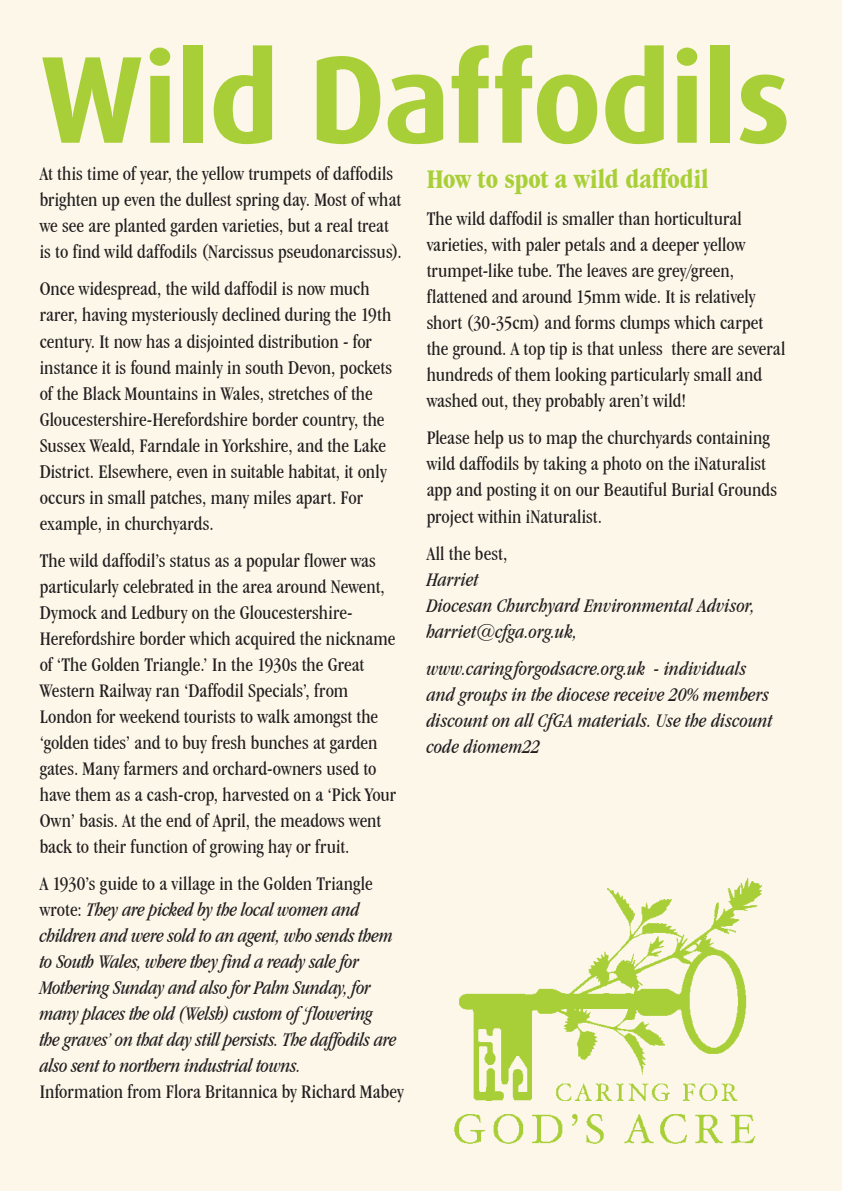
<style>
.page{position:relative;width:842px;height:1191px;background:#fcf7e9}
.page>*{position:absolute;margin:0;border:0;box-sizing:border-box;transform-origin:0 0}
.t1{font:700 124px "Dax OT";letter-spacing:-.015em;color:#a9cf38}
.t2{font:700 condensed 28px "Garamond IT Cby BT";color:#a9cf38}
.t3{font:condensed 20px/26px "Garamond IT Cby BT";color:#231f20}
.t4{font:italic condensed 20px/26px "Garamond IT Cby BT";letter-spacing:-.005em;color:#231f20}
.s1{font-style:normal}
</style>
<div class="page">
<img style="left:454px;top:878px;width:308px;height:266px">
<h1 class="t1" style="left:40px;top:20px;width:753px">Wild Daffodils</h1>
<p class="t3" style="left:40px;top:160px;width:363px">At this time of year, the yellow trumpets of daffodils brighten up even the dullest spring day. Most of what we see are planted garden varieties, but a real treat is to find wild daffodils (Narcissus pseudonarcissus).</p>
<p class="t3" style="left:40px;top:276px;width:354px">Once widespread, the wild daffodil is now much rarer, having mysteriously declined during the 19th century. It now has a disjointed distribution - for instance it is found mainly in south Devon, pockets of the Black Mountains in Wales, stretches of the Gloucestershire-Herefordshire border country, the Sussex Weald, Farndale in Yorkshire, and the Lake District. Elsewhere, even in suitable habitat, it only occurs in small patches, many miles apart. For example, in churchyards.</p>
<p class="t3" style="left:40px;top:547px;width:358px">The wild daffodil’s status as a popular flower was particularly celebrated in the area around Newent, Dymock and Ledbury on the Gloucestershire-Herefordshire border which acquired the nickname of ‘The Golden Triangle.’ In the 1930s the Great Western Railway ran ‘Daffodil Specials’, from London for weekend tourists to walk amongst the ‘golden tides’ and to buy fresh bunches at garden gates. Many farmers and orchard-owners used to have them as a cash-crop, harvested on a ‘Pick Your Own’ basis. At the end of April, the meadows went back to their function of growing hay or fruit.</p>
<p class="t4" style="left:40px;top:870px;width:359px"><span class="s1">A 1930’s guide to a village in the Golden Triangle wrote:</span> They are picked by the local women and children and were sold to an agent, who sends them to South Wales, where they find a ready sale for Mothering Sunday and also for Palm Sunday, for many places the old (Welsh) custom of ‘flowering the graves’ on that day still persists. The daffodils are also sent to northern industrial towns.</p>
<p class="t3" style="left:40px;top:1079px;width:366px">Information from Flora Britannica by Richard Mabey</p>
<h2 class="t2" style="left:427px;top:162px;width:283px">How to spot a wild daffodil</h2>
<p class="t3" style="left:427px;top:205px;width:360px">The wild daffodil is smaller than horticultural varieties, with paler petals and a deeper yellow trumpet-like tube. The leaves are grey/green, flattened and around 15mm wide. It is relatively short (30-35cm) and forms clumps which carpet the ground. A top tip is that unless there are several hundreds of them looking particularly small and washed out, they probably aren’t wild!</p>
<p class="t3" style="left:427px;top:425px;width:352px">Please help us to map the churchyards containing wild daffodils by taking a photo on the iNaturalist app and posting it on our Beautiful Burial Grounds project within iNaturalist.</p>
<p class="t3" style="left:427px;top:540px;width:82px">All the best,</p>
<p class="t4" style="left:427px;top:566px;width:330px">Harriet<br>Diocesan Churchyard Environmental Advisor, harriet@cfga.org.uk,</p>
<p class="t4" style="left:427px;top:655px;width:347px">www.caringforgodsacre.org.uk - individuals and groups in the diocese receive 20% members discount on all CfGA materials. Use the discount code diomem22</p>
</div>
